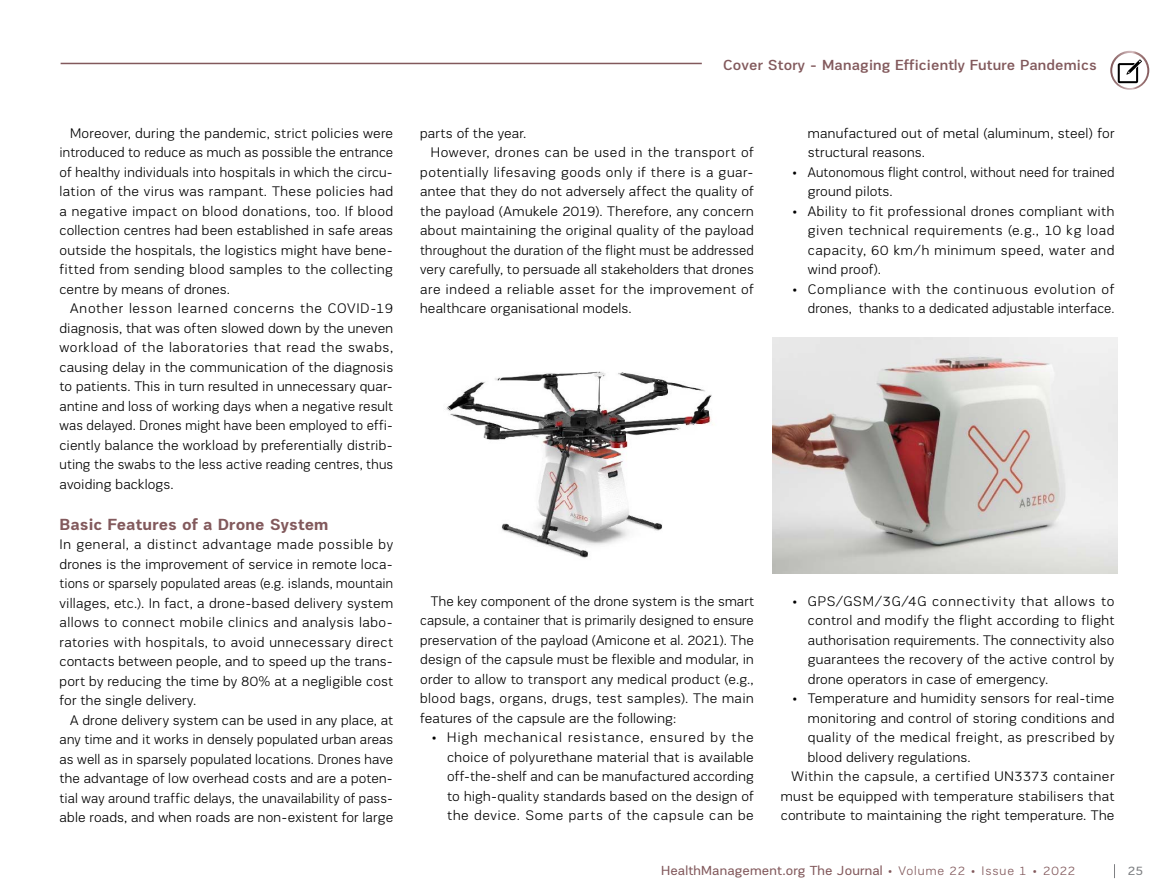
<style>
.page{position:relative;width:1174px;height:893px;background:#fff}
.page>*{position:absolute;margin:0;border:0;box-sizing:border-box;transform-origin:0 0}
.t1{font:700 16.5px "PRC Fidelity";letter-spacing:.005em;color:#82595c}
.t2{font:500 15px "PRC Fidelity";letter-spacing:.01em;color:#82595c}
.t3{font:300 14.25px/19.5px "PRC Fidelity";letter-spacing:.015em;color:#000;text-align:justify}
.t4{font:300 14.25px "PRC Fidelity";letter-spacing:.035em;color:#000}
.t5{font:300 14.25px/19.5px "PRC Fidelity";letter-spacing:.015em;color:#000;scale:.96 1}
.t6{font:300 14.25px "PRC Fidelity";letter-spacing:.015em;color:#000;scale:.95 1}
.t7{font:300 14.25px "PRC Fidelity";letter-spacing:.04em;color:#000}
.t8{font:13.5px "PRC Fidelity";letter-spacing:.01em;color:#82595c}
.t9{font:12.75px "PRC Fidelity";color:#7e8083}
.s1{font-weight:300;font-size:12.75px}
</style>
<div class="page">
<svg style="left:1114px;top:864px;width:1px;height:14px"></svg>
<svg style="left:1110px;top:51px;width:39px;height:39px"></svg>
<div style="left:1112px;top:53px;width:35px;height:35px;background:#fff;border-radius:50%"></div>
<svg style="left:1117px;top:59px;width:25px;height:24px"></svg>
<hr style="left:61px;top:63px;width:641px;height:1px;background:#82595c">
<img style="left:772px;top:337px;width:345px;height:236px">
<img style="left:446px;top:371px;width:266px;height:187px">
<p class="t3" style="left:60px;top:123px;width:335px;text-indent:11px">Moreover, during the pandemic, strict policies were introduced to reduce as much as possible the entrance of healthy individuals into hospitals in which the circu&shy;lation of the virus was rampant. These policies had a negative impact on blood donations, too. If blood collection centres had been established in safe areas outside the hospitals, the logistics might have bene&shy;fitted from sending blood samples to the collecting centre by means of drones.</p>
<p class="t3" style="left:60px;top:299px;width:335px;text-indent:11px">Another lesson learned concerns the COVID-19 diagnosis, that was often slowed down by the uneven workload of the laboratories that read the swabs, causing delay in the communication of the diagnosis to patients. This in turn resulted in unnecessary quar&shy;antine and loss of working days when a negative result was delayed. Drones might have been employed to effi&shy;ciently balance the workload by preferentially distrib&shy;uting the swabs to the less active reading centres, thus avoiding backlogs.</p>
<p class="t1" style="left:60px;top:515px;width:270px">Basic Features of a Drone System</p>
<p class="t3" style="left:60px;top:535px;width:335px">In general, a distinct advantage made possible by drones is the improvement of service in remote loca&shy;tions or sparsely populated areas (e.g. islands, mountain villages, etc.). In fact, a drone-based delivery system allows to connect mobile clinics and analysis labo&shy;ratories with hospitals, to avoid unnecessary direct contacts between people, and to speed up the trans&shy;port by reducing the time by 80% at a negligible cost for the single delivery.</p>
<p class="t3" style="left:60px;top:710px;width:335px;text-indent:11px">A drone delivery system can be used in any place, at any time and it works in densely populated urban areas as well as in sparsely populated locations. Drones have the advantage of low overhead costs and are a poten&shy;tial way around traffic delays, the unavailability of pass&shy;able roads, and when roads are non-existent for large</p>
<p class="t2" style="left:723px;top:56px;width:375px">Cover Story - Managing Efficiently Future Pandemics</p>
<p class="t3" style="left:420px;top:123px;width:108px">parts of the year.</p>
<p class="t7" style="left:431px;top:145px;width:324px">However, drones can be used in the transport of</p>
<p class="t4" style="left:420px;top:164px;width:335px">potentially lifesaving goods only if there is a guar-</p>
<p class="t3" style="left:420px;top:182px;width:335px">antee that they do not adversely affect the quality of</p>
<p class="t3" style="left:420px;top:201px;width:335px">the payload (Amukele 2019). Therefore, any concern</p>
<p class="t3" style="left:420px;top:221px;width:335px">about maintaining the original quality of the payload</p>
<p class="t6" style="left:420px;top:242px;width:353px">throughout the duration of the flight must be addressed</p>
<p class="t3" style="left:420px;top:260px;width:335px">very carefully, to persuade all stakeholders that drones</p>
<p class="t4" style="left:420px;top:281px;width:335px">are indeed a reliable asset for the improvement of</p>
<p class="t3" style="left:420px;top:299px;width:213px">healthcare organisational models.</p>
<p class="t3" style="left:808px;top:123px;width:308px">manufactured out of metal (aluminum, steel) for structural reasons.</p>
<p class="t5" style="left:808px;top:162px;width:321px;text-indent:-16px">• Autonomous flight control, without need for trained ground pilots.</p>
<p class="t3" style="left:808px;top:201px;width:308px;text-indent:-16px">• Ability to fit professional drones compliant with given technical requirements (e.g., 10 kg load capacity, 60 km/h minimum speed, water and wind proof).</p>
<p class="t3" style="left:791px;top:279px;width:324px;text-align:right">• Compliance with the continuous evolution of drones, thanks to a dedicated adjustable interface.</p>
<p class="t3" style="left:420px;top:591px;width:335px;text-indent:11px">The key component of the drone system is the smart capsule, a container that is primarily designed to ensure preservation of the payload (Amicone et al. 2021). The design of the capsule must be flexible and modular, in order to allow to transport any medical product (e.g., blood bags, organs, drugs, test samples). The main features of the capsule are the following:</p>
<p class="t3" style="left:447px;top:728px;width:308px;text-indent:-16px">• High mechanical resistance, ensured by the choice of polyurethane material that is available off-the-shelf and can be manufactured according to high-quality standards based on the design of the device. Some parts of the capsule can be</p>
<p class="t3" style="left:808px;top:591px;width:308px;text-indent:-16px">• GPS/GSM/3G/4G connectivity that allows to control and modify the flight according to flight authorisation requirements. The connectivity also guarantees the recovery of the active control by drone operators in case of emergency.</p>
<p class="t3" style="left:791px;top:689px;width:324px">• Temperature and humidity sensors for real-time</p>
<p class="t3" style="left:808px;top:708px;width:308px">monitoring and control of storing conditions and</p>
<p class="t3" style="left:808px;top:728px;width:308px">quality of the medical freight, as prescribed by</p>
<p class="t3" style="left:808px;top:747px;width:164px">blood delivery regulations.</p>
<p class="t3" style="left:791px;top:767px;width:324px">Within the capsule, a certified UN3373 container</p>
<p class="t3" style="left:781px;top:786px;width:335px">must be equipped with temperature stabilisers that</p>
<p class="t3" style="left:781px;top:806px;width:335px">contribute to maintaining the right temperature. The</p>
<p class="t8" style="left:661px;top:863px;width:416px">HealthManagement.org The Journal <span class="s1">• Volume 22 • Issue 1 • 2022</span></p>
<p class="t9" style="left:1127px;top:863px;width:17px">25</p>
</div>
